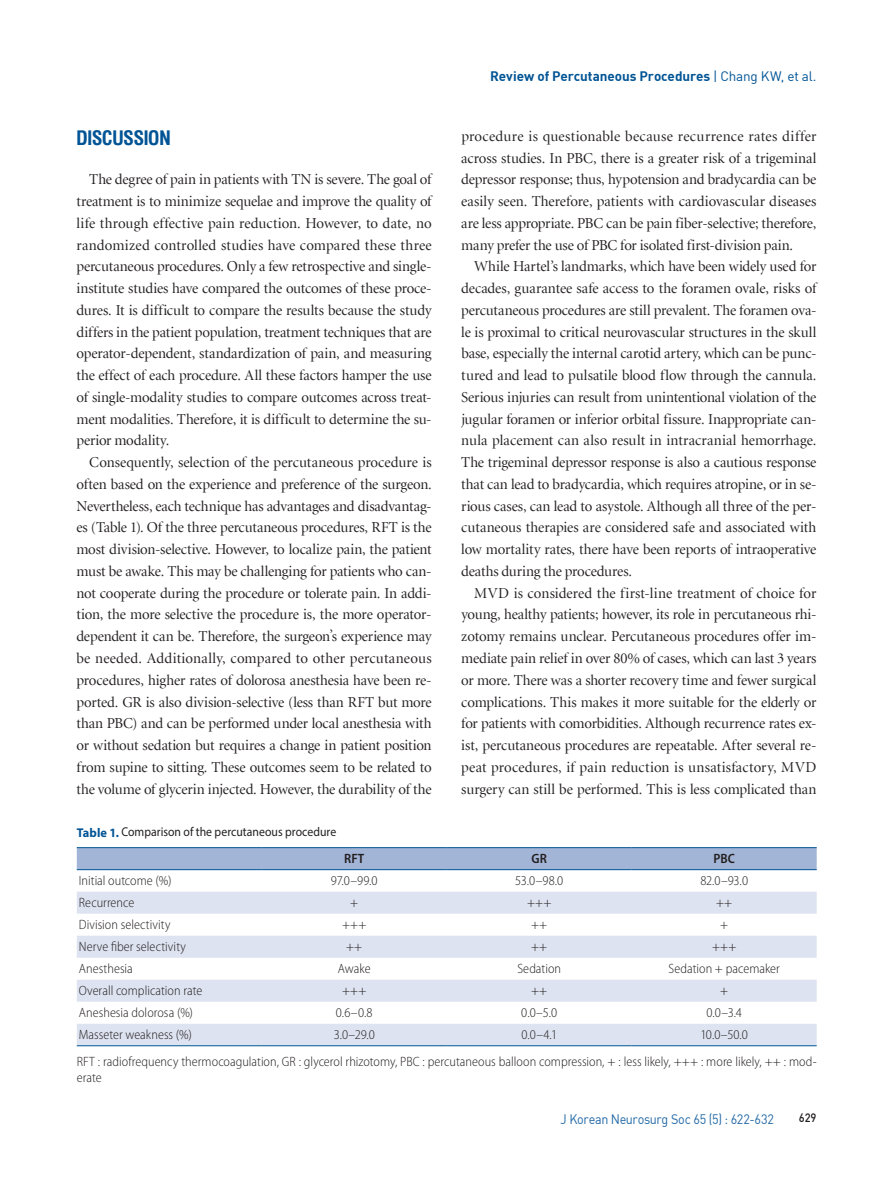
<style>
.page{position:relative;width:893px;height:1191px;background:#fff}
.page>*{position:absolute;margin:0;border:0;box-sizing:border-box;transform-origin:0 0}
.t1{font:700 condensed 19.5px "Helvetica";letter-spacing:-.045em;color:#005495}
.t2{font:15px/21.8px "Minion LT Display";letter-spacing:-.01em;color:#231f20;text-align:justify}
.t3{font:300 semi-condensed 13.5px/26.7px "Myriad Pro";letter-spacing:.005em;color:#231f20}
.t4{font:700 13.5px "DIN";letter-spacing:-.005em;color:#005495}
.t5{font:13.5px "DIN";letter-spacing:-.02em;color:#2369a5;scale:.93 1}
.t6{font:600 semi-condensed 13.5px "Myriad Pro";letter-spacing:.01em;color:#231f20}
.t7{font:12.75px "Myriad Pro";letter-spacing:.005em;color:#231f20;scale:.92 1}
.t8{font:12px "Dinmed";color:#231f20;scale:.93 1}
.s1{font-weight:700;color:#005495}
.s2{font-weight:400}
</style>
<div class="page">
<div style="left:77px;top:848px;width:740px;height:21px;background:#a3b5d6"></div>
<svg style="left:77px;top:891px;width:740px;height:154px;fill:#dde3f0"></svg>
<hr style="left:77px;top:847px;width:185px;height:1px;background:#005495">
<hr style="left:262px;top:847px;width:185px;height:1px;background:#005495">
<hr style="left:447px;top:847px;width:185px;height:1px;background:#005495">
<hr style="left:632px;top:847px;width:185px;height:1px;background:#005495">
<hr style="left:77px;top:869px;width:185px;height:1px;background:#005495">
<hr style="left:262px;top:869px;width:185px;height:1px;background:#005495">
<hr style="left:447px;top:869px;width:185px;height:1px;background:#005495">
<hr style="left:632px;top:869px;width:185px;height:1px;background:#005495">
<hr style="left:77px;top:1045px;width:185px;height:1px;background:#005495">
<hr style="left:262px;top:1045px;width:185px;height:1px;background:#005495">
<hr style="left:447px;top:1045px;width:185px;height:1px;background:#005495">
<hr style="left:632px;top:1045px;width:185px;height:1px;background:#005495">
<h1 class="t1" style="left:76px;top:125px;width:96px">DISCUSSION</h1>
<p class="t2" style="left:76px;top:169px;width:357px;text-indent:13px">The degree of pain in patients with TN is severe. The goal of treatment is to minimize sequelae and improve the quality of life through effective pain reduction. However, to date, no randomized controlled studies have compared these three percutaneous procedures. Only a few retrospective and single&shy;institute studies have compared the outcomes of these proce&shy;dures. It is difficult to compare the results because the study differs in the patient population, treatment techniques that are operator-dependent, standardization of pain, and measuring the effect of each procedure. All these factors hamper the use of single-modality studies to compare outcomes across treat&shy;ment modalities. Therefore, it is difficult to determine the su&shy;perior modality.</p>
<p class="t2" style="left:76px;top:452px;width:357px;text-indent:13px">Consequently, selection of the percutaneous procedure is often based on the experience and preference of the surgeon.<br>Nevertheless, each technique has advantages and disadvantag&shy;es (Table 1). Of the three percutaneous procedures, RFT is the most division-selective. However, to localize pain, the patient must be awake. This may be challenging for patients who can&shy;not cooperate during the procedure or tolerate pain. In addi&shy;tion, the more selective the procedure is, the more operator&shy;dependent it can be. Therefore, the surgeon’s experience may be needed. Additionally, compared to other percutaneous procedures, higher rates of dolorosa anesthesia have been re&shy;ported. GR is also division-selective (less than RFT but more than PBC) and can be performed under local anesthesia with or without sedation but requires a change in patient position from supine to sitting. These outcomes seem to be related to the volume of glycerin injected. However, the durability of the</p>
<p class="t7" style="left:77px;top:824px;width:284px"><span class="s1">Table 1.</span> Comparison of the percutaneous procedure</p>
<p class="t4" style="left:490px;top:68px;width:328px">Review of Percutaneous Procedures <span class="s2">| Chang KW, et al.</span></p>
<p class="t2" style="left:461px;top:126px;width:357px">procedure is questionable because recurrence rates differ across studies. In PBC, there is a greater risk of a trigeminal depressor response; thus, hypotension and bradycardia can be easily seen. Therefore, patients with cardiovascular diseases are less appropriate. PBC can be pain fiber-selective; therefore, many prefer the use of PBC for isolated first-division pain.</p>
<p class="t2" style="left:461px;top:256px;width:357px;text-indent:13px">While Hartel’s landmarks, which have been widely used for decades, guarantee safe access to the foramen ovale, risks of percutaneous procedures are still prevalent. The foramen ova&shy;le is proximal to critical neurovascular structures in the skull base, especially the internal carotid artery, which can be punc&shy;tured and lead to pulsatile blood flow through the cannula.<br>Serious injuries can result from unintentional violation of the jugular foramen or inferior orbital fissure. Inappropriate can&shy;nula placement can also result in intracranial hemorrhage.<br>The trigeminal depressor response is also a cautious response that can lead to bradycardia, which requires atropine, or in se&shy;rious cases, can lead to asystole. Although all three of the per&shy;cutaneous therapies are considered safe and associated with low mortality rates, there have been reports of intraoperative deaths during the procedures.</p>
<p class="t2" style="left:461px;top:582px;width:357px;text-indent:13px">MVD is considered the first-line treatment of choice for young, healthy patients; however, its role in percutaneous rhi&shy;zotomy remains unclear. Percutaneous procedures offer im&shy;mediate pain relief in over 80% of cases, which can last 3 years or more. There was a shorter recovery time and fewer surgical complications. This makes it more suitable for the elderly or for patients with comorbidities. Although recurrence rates ex&shy;ist, percutaneous procedures are repeatable. After several re&shy;peat procedures, if pain reduction is unsatisfactory, MVD surgery can still be performed. This is less complicated than</p>
<p class="t6" style="left:344px;top:850px;width:22px">RFT</p>
<p class="t6" style="left:531px;top:850px;width:17px">GR</p>
<p class="t6" style="left:713px;top:850px;width:23px">PBC</p>
<p class="t3" style="left:79px;top:867px;width:94px">Initial outcome (%)</p>
<p class="t3" style="left:331px;top:867px;width:48px">97.0–99.0</p>
<p class="t3" style="left:515px;top:867px;width:50px">53.0–98.0</p>
<p class="t3" style="left:700px;top:867px;width:49px">82.0–93.0</p>
<p class="t3" style="left:79px;top:889px;width:57px">Recurrence</p>
<p class="t3" style="left:350px;top:889px;width:10px">+</p>
<p class="t3" style="left:527px;top:889px;width:26px">+++</p>
<p class="t3" style="left:716px;top:889px;width:18px">++</p>
<p class="t3" style="left:79px;top:911px;width:93px">Division selectivity</p>
<p class="t3" style="left:342px;top:911px;width:26px">+++</p>
<p class="t3" style="left:531px;top:911px;width:18px">++</p>
<p class="t3" style="left:720px;top:911px;width:10px">+</p>
<p class="t3" style="left:79px;top:933px;width:109px">Nerve fiber selectivity</p>
<p class="t3" style="left:346px;top:933px;width:18px">++</p>
<p class="t3" style="left:531px;top:933px;width:18px">++</p>
<p class="t3" style="left:712px;top:933px;width:26px">+++</p>
<p class="t3" style="left:79px;top:955px;width:55px">Anesthesia</p>
<p class="t3" style="left:338px;top:955px;width:34px">Awake</p>
<p class="t3" style="left:517px;top:955px;width:45px">Sedation</p>
<p class="t3" style="left:669px;top:955px;width:113px">Sedation + pacemaker</p>
<p class="t3" style="left:79px;top:977px;width:125px">Overall complication rate</p>
<p class="t3" style="left:342px;top:977px;width:26px">+++</p>
<p class="t3" style="left:531px;top:977px;width:18px">++</p>
<p class="t3" style="left:720px;top:977px;width:10px">+</p>
<p class="t3" style="left:79px;top:999px;width:116px">Aneshesia dolorosa (%)</p>
<p class="t3" style="left:336px;top:999px;width:38px">0.6–0.8</p>
<p class="t3" style="left:521px;top:999px;width:37px">0.0–5.0</p>
<p class="t3" style="left:706px;top:999px;width:37px">0.0–3.4</p>
<p class="t3" style="left:79px;top:1021px;width:114px">Masseter weakness (%)</p>
<p class="t3" style="left:334px;top:1021px;width:43px">3.0–29.0</p>
<p class="t3" style="left:521px;top:1021px;width:37px">0.0–4.1</p>
<p class="t3" style="left:77px;top:1021px;width:741px;text-indent:624px">10.0–50.0<br>RFT : radiofrequency thermocoagulation, GR : glycerol rhizotomy, PBC : percutaneous balloon compression, + : less likely, +++ : more likely, ++ : mod-</p>
<p class="t3" style="left:77px;top:1064px;width:26px">erate</p>
<p class="t5" style="left:561px;top:1110px;width:231px">J Korean Neurosurg Soc 65 (5) : 622-632</p>
<p class="t8" style="left:799px;top:1109px;width:20px">629</p>
</div>
